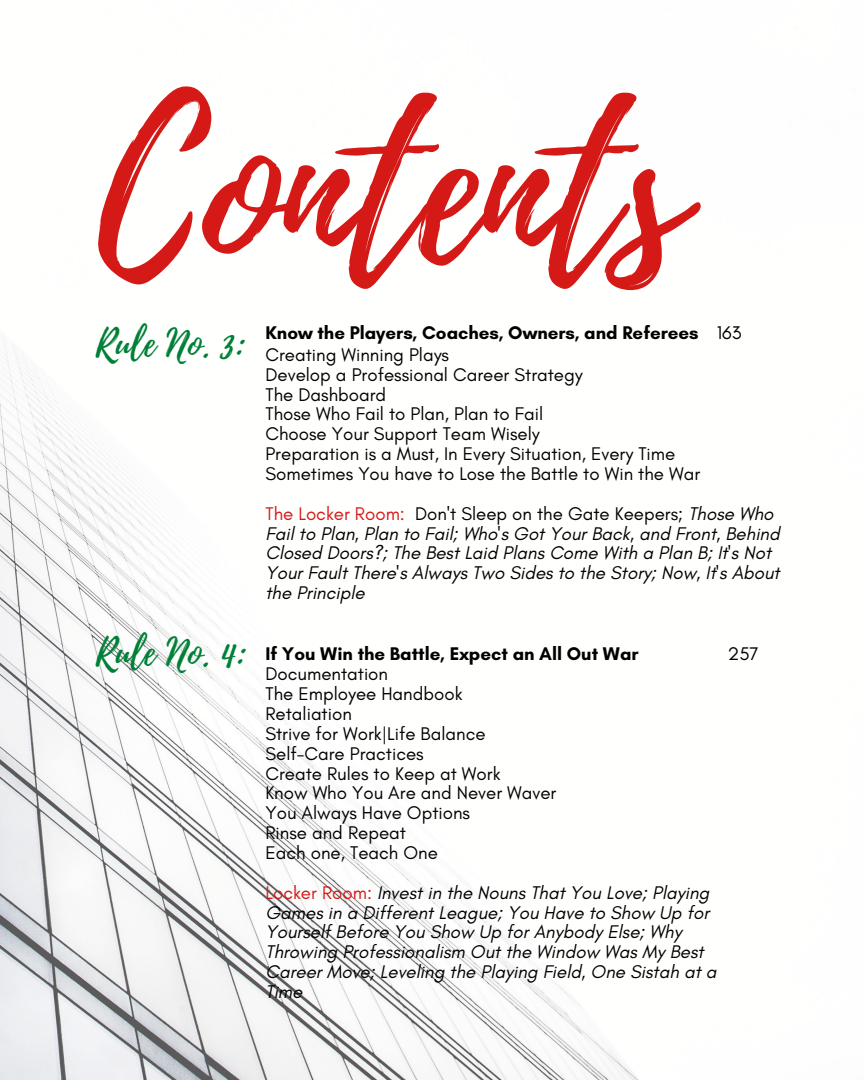
<style>
.page{position:relative;width:864px;height:1080px;background:#fff}
.page>*{position:absolute;margin:0;border:0;box-sizing:border-box;transform-origin:0 0}
.t1{font:208.2px "Playlist Script";color:#d51916}
.t2{font:37.35px "Playlist Script";color:#008037}
.t3{font:italic 18.75px/19.8px "Glacial Indifference";color:#000}
.t4{font:18.75px "Glacial Indifference";color:#000}
.t5{font:700 18.75px "Glacial Indifference";color:#000}
.s1{font-style:normal;color:#d51916}
.s2{font-style:normal}
</style>
<div class="page">
<img style="left:0;top:338px;width:639px;height:742px">
<p class="t1" style="left:98px;top:41px;width:589px">Contents</p>
<p class="t2" style="left:96px;top:317px;width:151px">Rule No. 3:</p>
<p class="t5" style="left:265px;top:321px;width:435px">Know the Players, Coaches, Owners, and Referees</p>
<p class="t4" style="left:717px;top:321px;width:26px">163</p>
<p class="t4" style="left:265px;top:343px;width:185px">Creating Winning Plays</p>
<p class="t4" style="left:265px;top:363px;width:319px">Develop a Professional Career Strategy</p>
<p class="t4" style="left:265px;top:383px;width:122px">The Dashboard</p>
<p class="t4" style="left:265px;top:403px;width:279px">Those Who Fail to Plan, Plan to Fail</p>
<p class="t4" style="left:265px;top:422px;width:276px">Choose Your Support Team Wisely</p>
<p class="t4" style="left:265px;top:442px;width:411px">Preparation is a Must, In Every Situation, Every Time</p>
<p class="t4" style="left:265px;top:462px;width:436px">Sometimes You have to Lose the Battle to Win the War</p>
<p class="t3" style="left:265px;top:503px;width:516px"><span class="s1">The Locker Room:</span> <span class="s2">Don't Sleep on the Gate Keepers;</span> Those Who Fail to Plan, Plan to Fail; Who's Got Your Back, and Front, Behind Closed Doors?; The Best Laid Plans Come With a Plan B; It's Not Your Fault There's Always Two Sides to the Story; Now, It's About the Principle</p>
<p class="t2" style="left:96px;top:626px;width:153px">Rule No. 4:</p>
<p class="t5" style="left:265px;top:642px;width:375px">If You Win the Battle, Expect an All Out War</p>
<p class="t4" style="left:265px;top:662px;width:124px">Documentation</p>
<p class="t4" style="left:265px;top:682px;width:199px">The Employee Handbook</p>
<p class="t4" style="left:265px;top:702px;width:88px">Retaliation</p>
<p class="t4" style="left:265px;top:722px;width:222px">Strive for Work|Life Balance</p>
<p class="t4" style="left:265px;top:742px;width:160px">Self-Care Practices</p>
<p class="t4" style="left:265px;top:762px;width:237px">Create Rules to Keep at Work</p>
<p class="t4" style="left:265px;top:782px;width:293px">Know Who You Are and Never Waver</p>
<p class="t4" style="left:265px;top:801px;width:206px">You Always Have Options</p>
<p class="t4" style="left:265px;top:821px;width:142px">Rinse and Repeat</p>
<p class="t4" style="left:265px;top:841px;width:174px">Each one, Teach One</p>
<p class="t3" style="left:265px;top:882px;width:453px"><span class="s1">Locker Room:</span> Invest in the Nouns That You Love; Playing Games in a Different League; You Have to Show Up for Yourself Before You Show Up for Anybody Else; Why Throwing Professionalism Out the Window Was My Best Career Move; Leveling the Playing Field, One Sistah at a Time</p>
<p class="t4" style="left:728px;top:642px;width:32px">257</p>
</div>
